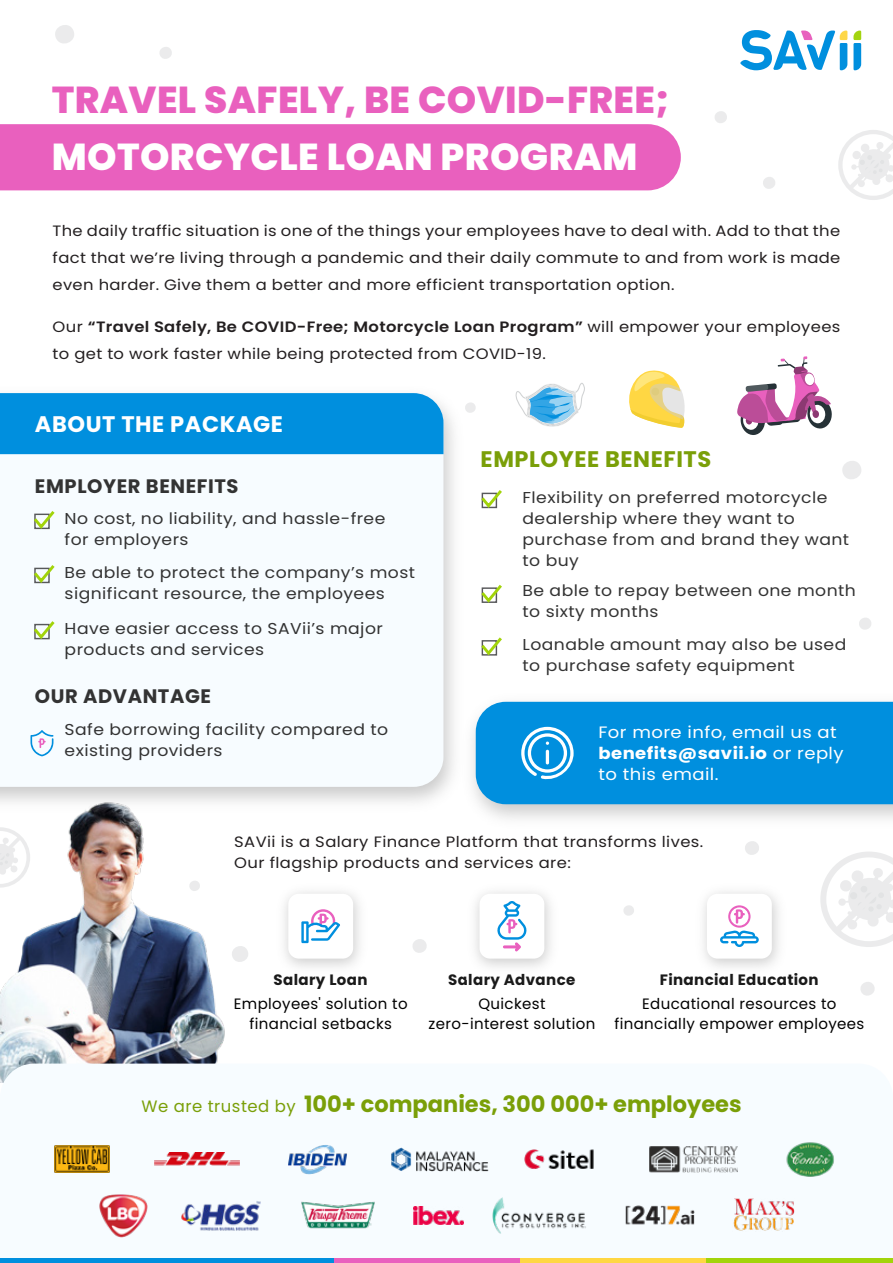
<style>
.page{position:relative;width:893px;height:1263px;background:#fff}
.page>*{position:absolute;margin:0;border:0;box-sizing:border-box;transform-origin:0 0}
.t1{font:800 37.5px "Poppins";letter-spacing:.01em;color:#e960be}
.t2{font:800 37.5px "Poppins";letter-spacing:.01em;color:#fff}
.t3{font:700 22.5px "Poppins";color:#7a9f08}
.t4{font:700 22.5px "Poppins";letter-spacing:.025em;color:#7a9f08}
.t5{font:700 22.5px "Poppins";letter-spacing:.025em;color:#fff}
.t6{font:700 19.5px "Poppins";letter-spacing:.03em;color:#333}
.t7{font:16.5px/21px "Poppins";letter-spacing:.025em;color:#fff;scale:1.09 1}
.t8{font:15.75px/21px "Poppins";letter-spacing:.025em;color:#333;scale:1.09 1}
.t9{font:15px/27px "Poppins";letter-spacing:.02em;color:#231f20;scale:1.09 1}
.t10{font:15px/19.5px "Poppins";letter-spacing:.025em;color:#000;text-align:center}
.t11{font:700 15px "Poppins";letter-spacing:.025em;color:#1a1a1a}
.s1{font-weight:600}
.s2{font-weight:700}
.s3{font-weight:400;font-size:16.5px}
</style>
<div class="page">
<div style="left:0;top:124px;width:681px;height:66px;background:#e960be"></div>
<svg style="left:820px;top:852px;width:73px;height:95px"></svg>
<svg style="left:623px;top:905px;width:11px;height:11px"></svg>
<svg style="left:469px;top:402px;width:7px;height:11px"></svg>
<svg style="left:860px;top:982px;width:15px;height:14px"></svg>
<svg style="left:745px;top:841px;width:14px;height:14px"></svg>
<svg style="left:413px;top:939px;width:14px;height:14px"></svg>
<svg style="left:859px;top:618px;width:12px;height:12px"></svg>
<svg style="left:763px;top:177px;width:12px;height:12px"></svg>
<svg style="left:842px;top:461px;width:19px;height:18px"></svg>
<svg style="left:55px;top:25px;width:19px;height:18px"></svg>
<svg style="left:715px;top:111px;width:12px;height:12px"></svg>
<svg style="left:159px;top:47px;width:13px;height:12px"></svg>
<svg style="left:838px;top:130px;width:55px;height:70px"></svg>
<svg style="left:481px;top:490px;width:21px;height:19px"></svg>
<svg style="left:481px;top:584px;width:21px;height:19px"></svg>
<svg style="left:481px;top:637px;width:21px;height:19px"></svg>
<svg style="left:737px;top:356px;width:95px;height:79px"></svg>
<svg style="left:629px;top:370px;width:56px;height:58px"></svg>
<svg style="left:515px;top:383px;width:70px;height:44px"></svg>
<img style="left:252px;top:403px;width:217px;height:400px">
<svg style="left:0;top:454px;width:443px;height:333px"></svg>
<div style="left:0;top:393px;width:443px;height:61px;background:#008fde"></div>
<svg style="left:31px;top:508px;width:27px;height:23px"></svg>
<svg style="left:31px;top:562px;width:27px;height:23px"></svg>
<svg style="left:31px;top:618px;width:27px;height:23px"></svg>
<svg style="left:30px;top:730px;width:23px;height:26px"></svg>
<img style="left:0;top:782px;width:252px;height:281px">
<img style="left:288px;top:1144px;width:59px;height:31px">
<img style="left:524px;top:1149px;width:70px;height:20px">
<img style="left:391px;top:1147px;width:98px;height:25px">
<img style="left:649px;top:1146px;width:89px;height:27px">
<img style="left:54px;top:1146px;width:55px;height:27px">
<img style="left:154px;top:1152px;width:86px;height:14px">
<img style="left:786px;top:1142px;width:49px;height:35px">
<img style="left:626px;top:1205px;width:68px;height:20px">
<img style="left:414px;top:1206px;width:50px;height:18px">
<img style="left:99px;top:1194px;width:49px;height:43px">
<img style="left:301px;top:1201px;width:74px;height:28px">
<img style="left:181px;top:1200px;width:80px;height:31px">
<img style="left:492px;top:1197px;width:95px;height:37px">
<img style="left:735px;top:1199px;width:59px;height:16px">
<img style="left:733px;top:1215px;width:60px;height:16px">
<svg style="left:497px;top:901px;width:30px;height:50px"></svg>
<svg style="left:301px;top:909px;width:39px;height:34px"></svg>
<svg style="left:720px;top:905px;width:39px;height:42px"></svg>
<img style="left:456px;top:686px;width:437px;height:133px">
<div style="left:476px;top:702px;width:417px;height:102px;background:#008fde"></div>
<svg style="left:853px;top:31px;width:8px;height:39px"></svg>
<svg style="left:740px;top:30px;width:107px;height:40px"></svg>
<div style="left:333px;top:1258px;width:187px;height:5px;background:#e960be"></div>
<div style="left:0;top:1258px;width:333px;height:5px;background:#008fde"></div>
<div style="left:520px;top:1258px;width:186px;height:5px;background:#ffd743"></div>
<div style="left:706px;top:1258px;width:187px;height:5px;background:#a2d40a"></div>
<h1 class="t1" style="left:52px;top:78px;width:619px">TRAVEL SAFELY, BE COVID-FREE;</h1>
<h1 class="t2" style="left:52px;top:135px;width:587px">MOTORCYCLE LOAN PROGRAM</h1>
<p class="t9" style="left:53px;top:217px;width:724px;text-align:justify">The daily traffic situation is one of the things your employees have to deal with. Add to that the fact that we’re living through a pandemic and their daily commute to and from work is made even harder. Give them a better and more efficient transportation option.</p>
<p class="t9" style="left:53px;top:313px;width:724px">Our <span class="s1">“Travel Safely, Be COVID-Free; Motorcycle Loan Program”</span> will empower your employees to get to work faster while being protected from COVID-19.</p>
<h2 class="t5" style="left:35px;top:411px;width:250px">ABOUT THE PACKAGE</h2>
<h3 class="t6" style="left:35px;top:475px;width:205px">EMPLOYER BENEFITS</h3>
<p class="t8" style="left:65px;top:508px;width:296px">No cost, no liability, and hassle-free for employers</p>
<p class="t8" style="left:65px;top:562px;width:323px">Be able to protect the company’s most significant resource, the employees</p>
<p class="t8" style="left:65px;top:618px;width:293px">Have easier access to SAVii’s major products and services</p>
<h3 class="t6" style="left:35px;top:685px;width:178px">OUR ADVANTAGE</h3>
<p class="t8" style="left:65px;top:719px;width:298px">Safe borrowing facility compared to existing providers</p>
<h2 class="t4" style="left:481px;top:446px;width:232px">EMPLOYEE BENEFITS</h2>
<p class="t8" style="left:522px;top:487px;width:301px">Flexibility on preferred motorcycle dealership where they want to purchase from and brand they want to buy</p>
<p class="t8" style="left:522px;top:580px;width:307px">Be able to repay between one month to sixty months</p>
<p class="t8" style="left:522px;top:634px;width:299px">Loanable amount may also be used to purchase safety equipment</p>
<p class="t7" style="left:598px;top:721px;width:226px">For more info, email us at <span class="s2">benefits@savii.io</span> or reply to this email.</p>
<p class="t9" style="left:234px;top:831px;width:432px;line-height:21px">SAVii is a Salary Finance Platform that transforms lives.<br>Our flagship products and services are:</p>
<p class="t11" style="left:274px;top:971px;width:95px">Salary Loan</p>
<p class="t10" style="left:234px;top:994px;width:175px">Employees' solution to financial setbacks</p>
<p class="t11" style="left:448px;top:971px;width:129px">Salary Advance</p>
<p class="t10" style="left:429px;top:994px;width:168px">Quickest zero-interest solution</p>
<p class="t11" style="left:660px;top:971px;width:160px">Financial Education</p>
<p class="t10" style="left:614px;top:994px;width:251px">Educational resources to financially empower employees</p>
<h2 class="t3" style="left:142px;top:1091px;width:602px"><span class="s3">We are trusted by</span> 100+ companies, 300 000+ employees</h2>
</div>
